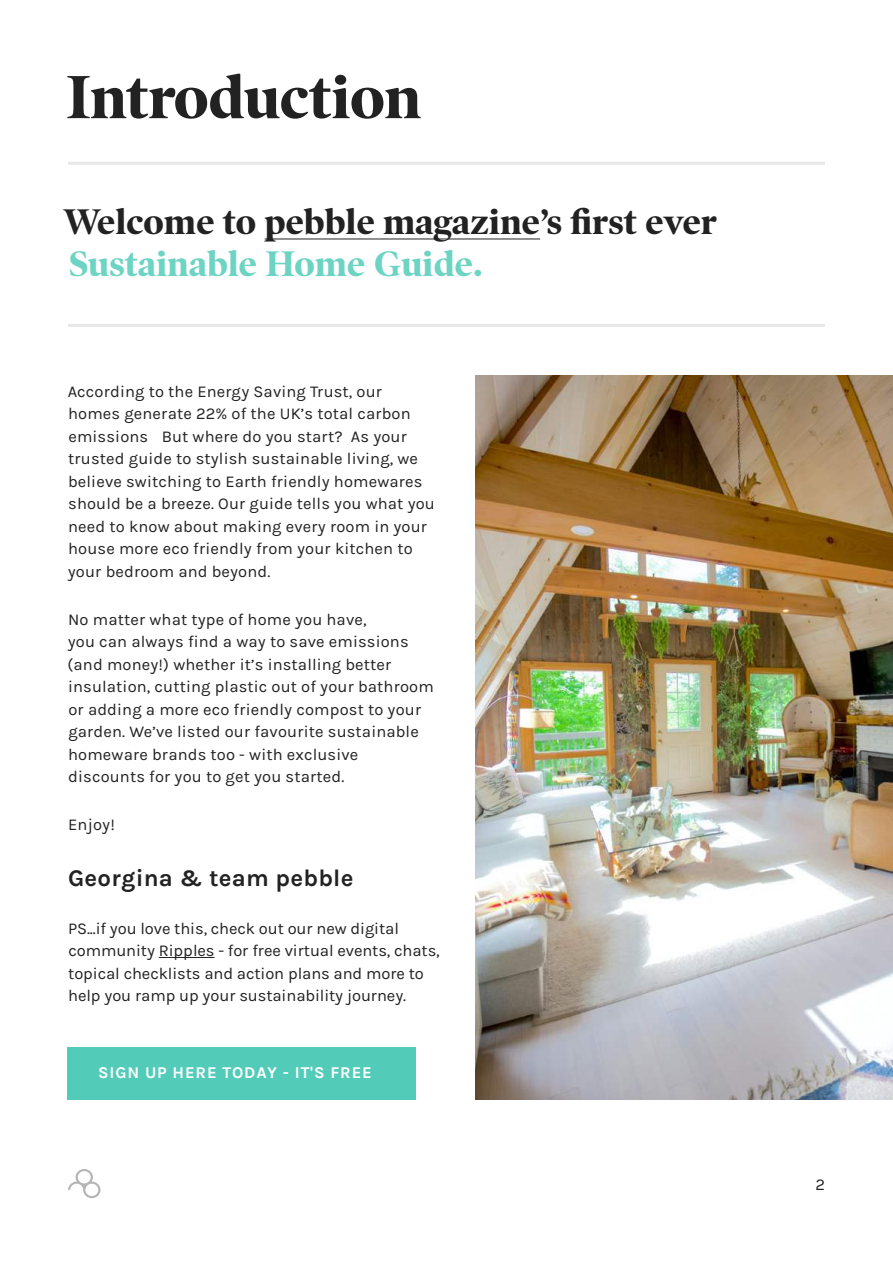
<style>
.page{position:relative;width:893px;height:1263px;background:#fff}
.page>*{position:absolute;margin:0;border:0;box-sizing:border-box;transform-origin:0 0}
.t1{font:700 61.5px "Poynter OS Disp";color:#222}
.t2{font:700 36px "Poynter OS Disp";letter-spacing:.01em;color:#222}
.t3{font:700 36px "Poynter OS Disp";letter-spacing:.01em;color:#6dd4c3}
.t4{font:700 24px "Karla";letter-spacing:.01em;color:#222}
.t5{font:16.5px/22.5px "Karla";letter-spacing:.01em;color:#222}
.t6{font:700 16.5px "Karla";letter-spacing:.05em;color:#fff}
</style>
<div class="page">
<svg style="left:68px;top:1169px;width:32px;height:29px"></svg>
<hr style="left:159px;top:957px;width:56px;height:1px;background:#222">
<hr style="left:265px;top:239px;width:275px;height:1px;background:#222">
<hr style="left:68px;top:162px;width:757px;height:3px;background:#e8e8e8">
<hr style="left:68px;top:324px;width:757px;height:3px;background:#e8e8e8">
<div style="left:67px;top:1047px;width:349px;height:52px;background:#52ccb8"></div>
<img style="left:475px;top:376px;width:418px;height:723px">
<h1 class="t1" style="left:67px;top:73px;width:356px">Introduction</h1>
<h2 class="t2" style="left:64px;top:208px;width:655px">Welcome to pebble magazine’s first ever</h2>
<h2 class="t3" style="left:69px;top:250px;width:414px">Sustainable Home Guide.</h2>
<p class="t5" style="left:68px;top:381px;width:369px">According to the Energy Saving Trust, our homes generate 22% of the UK’s total carbon emissions… But where do you start? As your trusted guide to stylish sustainable living, we believe switching to Earth friendly homewares should be a breeze. Our guide tells you what you need to know about making every room in your house more eco friendly from your kitchen to your bedroom and beyond.</p>
<p class="t5" style="left:68px;top:608px;width:368px">No matter what type of home you have,<br>you can always find a way to save emissions (and money!) whether it’s installing better insulation, cutting plastic out of your bathroom or adding a more eco friendly compost to your garden. We’ve listed our favourite sustainable homeware brands too - with exclusive discounts for you to get you started.</p>
<p class="t5" style="left:68px;top:815px;width:48px">Enjoy!</p>
<h3 class="t4" style="left:68px;top:869px;width:287px">Georgina &amp; team pebble</h3>
<p class="t5" style="left:68px;top:917px;width:373px">PS...if you love this, check out our new digital community Ripples - for free virtual events, chats, topical checklists and action plans and more to help you ramp up your sustainability journey.</p>
<p class="t6" style="left:98px;top:1067px;width:275px">SIGN UP HERE TODAY - IT'S FREE</p>
<p class="t5" style="left:815px;top:1174px;width:11px">2</p>
</div>
